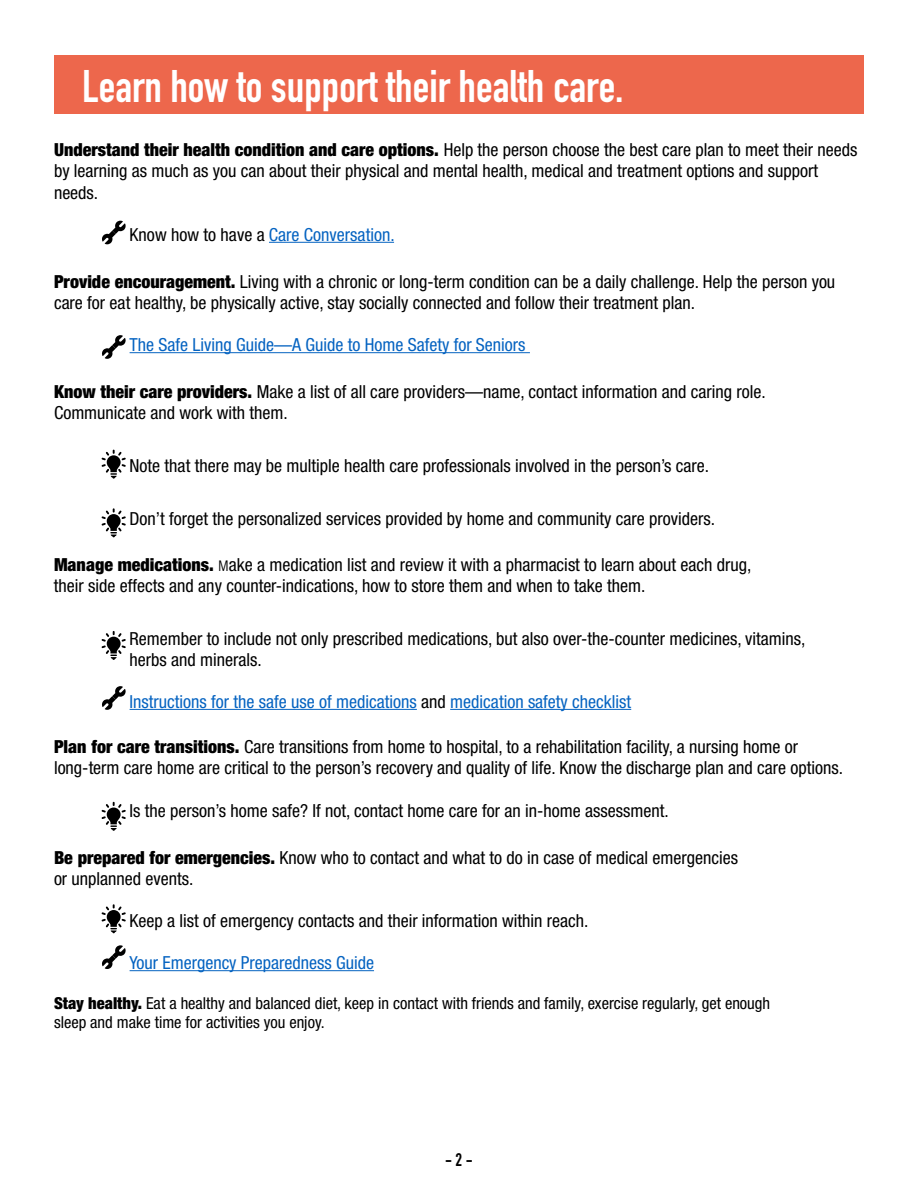
<style>
.page{position:relative;width:918px;height:1188px;background:#fff}
.page>*{position:absolute;margin:0;border:0;box-sizing:border-box;transform-origin:0 0}
.t1{font:45px "DIN Engschrift Std";color:#fff}
.t2{font:condensed 18px/21px "Helvetica Neue LT Std";color:#000}
.t3{font:condensed 18px "Helvetica Neue LT Std";color:#0563c1}
.t4{font:18px "DIN Engschrift Std";color:#000}
.t5{font:condensed 16.5px/19px "Helvetica Neue LT Std";color:#000}
.s1{font-weight:900}
.s2{color:#000}
.s3{font-family:"Avenir Next Condensed";font-stretch:normal;font-size:15px}
</style>
<div class="page">
<hr style="left:269px;top:242px;width:125px;height:1px;background:#0563c1">
<hr style="left:130px;top:352px;width:400px;height:1px;background:#0563c1">
<hr style="left:130px;top:709px;width:287px;height:1px;background:#0563c1">
<hr style="left:450px;top:709px;width:181px;height:1px;background:#0563c1">
<hr style="left:130px;top:970px;width:244px;height:1px;background:#0563c1">
<svg style="left:102px;top:450px;width:24px;height:29px"></svg>
<svg style="left:102px;top:508px;width:24px;height:29px"></svg>
<svg style="left:102px;top:631px;width:24px;height:29px"></svg>
<svg style="left:102px;top:802px;width:24px;height:29px"></svg>
<svg style="left:102px;top:904px;width:24px;height:29px"></svg>
<svg style="left:102px;top:335px;width:24px;height:24px"></svg>
<svg style="left:102px;top:686px;width:24px;height:24px"></svg>
<svg style="left:102px;top:945px;width:24px;height:24px"></svg>
<svg style="left:102px;top:221px;width:24px;height:23px"></svg>
<div style="left:54px;top:55px;width:810px;height:58px;background:#ed674c"></div>
<h1 class="t1" style="left:82px;top:60px;width:543px">Learn how to support their health care.</h1>
<p class="t2" style="left:54px;top:140px;width:805px"><span class="s1">Understand their health condition and care options.</span> Help the person choose the best care plan to meet their needs by learning as much as you can about their physical and mental health, medical and treatment options and support needs.</p>
<p class="t3" style="left:130px;top:224px;width:267px"><span class="s2">Know how to have a</span> Care Conversation.</p>
<p class="t2" style="left:54px;top:271px;width:783px"><span class="s1">Provide encouragement.</span> Living with a chronic or long-term condition can be a daily challenge. Help the person you care for eat healthy, be physically active, stay socially connected and follow their treatment plan.</p>
<p class="t3" style="left:130px;top:334px;width:398px">The Safe Living Guide—A Guide to Home Safety for Seniors</p>
<p class="t2" style="left:54px;top:381px;width:713px"><span class="s1">Know their care providers.</span> Make a list of all care providers—name, contact information and caring role.<br>Communicate and work with them.</p>
<p class="t2" style="left:130px;top:455px;width:581px">Note that there may be multiple health care professionals involved in the person’s care.</p>
<p class="t2" style="left:130px;top:508px;width:587px">Don’t forget the personalized services provided by home and community care providers.</p>
<p class="t2" style="left:54px;top:554px;width:699px"><span class="s1">Manage medications.</span> <span class="s3">M</span>ake a medication list and review it with a pharmacist to learn about each drug, their side effects and any counter-indications, how to store them and when to take them.</p>
<p class="t2" style="left:130px;top:628px;width:678px">Remember to include not only prescribed medications, but also over-the-counter medicines, vitamins, herbs and minerals.</p>
<p class="t3" style="left:130px;top:691px;width:503px">Instructions for the safe use of medications <span class="s2">and</span> medication safety checklist</p>
<p class="t2" style="left:54px;top:737px;width:791px"><span class="s1">Plan for care transitions.</span> Care transitions from home to hospital, to a rehabilitation facility, a nursing home or long-term care home are critical to the person’s recovery and quality of life. Know the discharge plan and care options.</p>
<p class="t2" style="left:130px;top:800px;width:541px">Is the person’s home safe? If not, contact home care for an in-home assessment.</p>
<p class="t2" style="left:54px;top:847px;width:686px"><span class="s1">Be prepared for emergencies.</span> Know who to contact and what to do in case of medical emergencies or unplanned events.</p>
<p class="t2" style="left:130px;top:910px;width:460px">Keep a list of emergency contacts and their information within reach.</p>
<p class="t3" style="left:130px;top:952px;width:246px">Your Emergency Preparedness Guide</p>
<p class="t5" style="left:54px;top:993px;width:718px"><span class="s1">Stay healthy.</span> Eat a healthy and balanced diet, keep in contact with friends and family, exercise regularly, get enough sleep and make time for activities you enjoy.</p>
<p class="t4" style="left:445px;top:1150px;width:29px">- 2 -</p>
</div>
